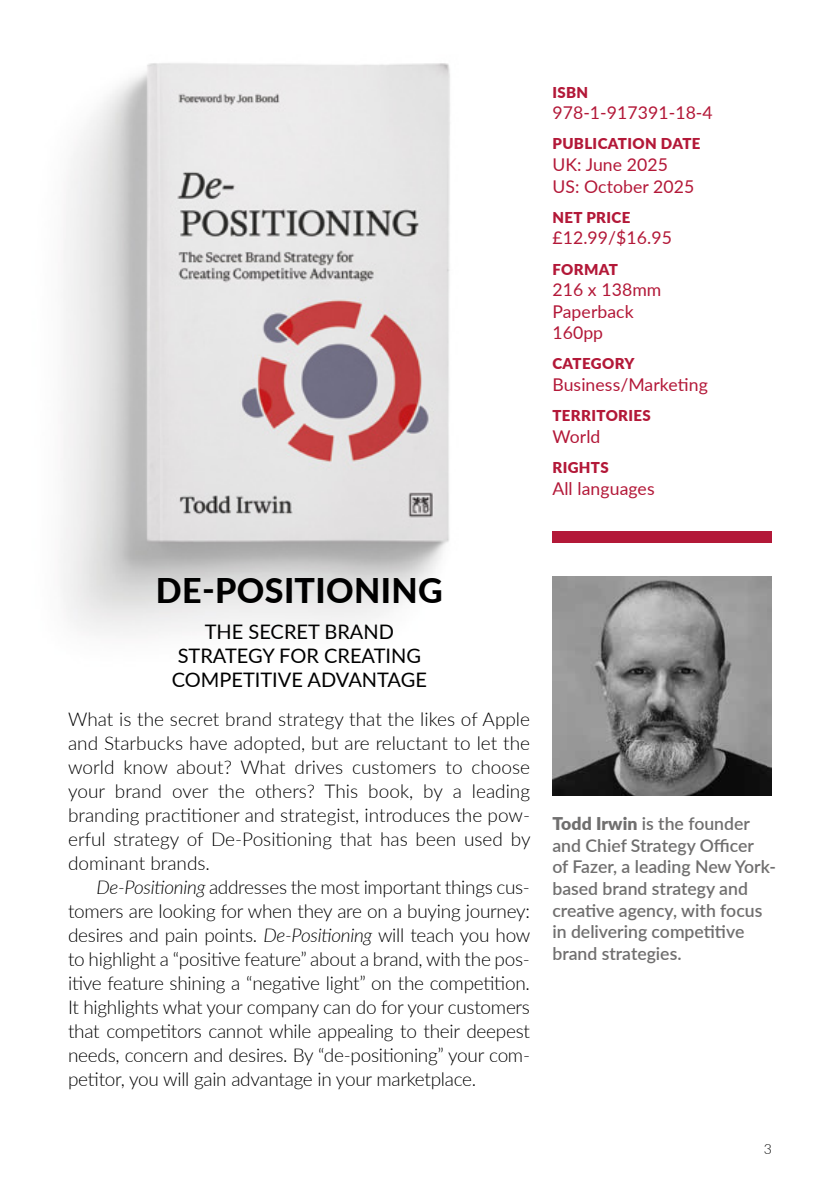
<style>
.page{position:relative;width:840px;height:1191px;background:#fff}
.page>*{position:absolute;margin:0;border:0;box-sizing:border-box;transform-origin:0 0}
.t1{font:800 34px "Lato";letter-spacing:.01em;color:#000}
.t2{font:20px/24px "Lato";color:#000;text-align:center}
.t3{font:300 19px/24px "Lato";letter-spacing:-.015em;color:#000;text-align:justify}
.t4{font:600 17.6px/21.6px "Lato";color:#706f6f}
.t5{font:17.6px/21.6px "Lato";letter-spacing:.005em;color:#b31838}
.t6{font:900 15px "Lato";letter-spacing:.025em;color:#b31838}
.t7{font:300 14px "Lato";color:#000}
.s1{font-style:italic}
.s2{font-weight:900}
</style>
<div class="page">
<img style="left:63px;top:63px;width:534px;height:572px">
<div style="left:552px;top:531px;width:219px;height:11px;background:#b31838"></div>
<img style="left:552px;top:576px;width:219px;height:219px">
<p class="t6" style="left:552px;top:81px;width:37px">ISBN</p>
<p class="t5" style="left:552px;top:101px;width:162px">978-1-917391-18-4</p>
<p class="t6" style="left:552px;top:133px;width:149px">PUBLICATION DATE</p>
<p class="t5" style="left:552px;top:153px;width:143px">UK: June 2025<br>US: October 2025</p>
<p class="t6" style="left:552px;top:206px;width:79px">NET PRICE</p>
<p class="t5" style="left:552px;top:226px;width:121px">£12.99/$16.95</p>
<p class="t6" style="left:552px;top:258px;width:67px">FORMAT</p>
<p class="t5" style="left:552px;top:278px;width:110px">216 x 138mm<br>Paperback<br>160pp</p>
<p class="t6" style="left:552px;top:353px;width:83px">CATEGORY</p>
<p class="t5" style="left:552px;top:373px;width:157px">Business/Marketing</p>
<p class="t6" style="left:552px;top:404px;width:100px">TERRITORIES</p>
<p class="t5" style="left:552px;top:425px;width:49px">World</p>
<p class="t6" style="left:552px;top:456px;width:58px">RIGHTS</p>
<p class="t5" style="left:552px;top:476px;width:104px">All languages</p>
<h1 class="t1" style="left:156px;top:566px;width:288px">DE-POSITIONING</h1>
<p class="t2" style="left:172px;top:618px;width:256px">THE SECRET BRAND<br>STRATEGY FOR CREATING<br>COMPETITIVE ADVANTAGE</p>
<p class="t3" style="left:68px;top:706px;width:463px">What is the secret brand strategy that the likes of Apple and Starbucks have adopted, but are reluctant to let the world know about? What drives customers to choose your brand over the others? This book, by a leading branding practitioner and strategist, introduces the pow&shy;erful strategy of De-Positioning that has been used by dominant brands.</p>
<p class="t3" style="left:68px;top:874px;width:463px;text-indent:28px"><span class="s1">De-Positioning</span> addresses the most important things cus&shy;tomers are looking for when they are on a buying journey: desires and pain points. <span class="s1">De-Positioning</span> will teach you how to highlight a “positive feature” about a brand, with the pos&shy;itive feature shining a “negative light” on the competition.<br>It highlights what your company can do for your customers that competitors cannot while appealing to their deepest needs, concern and desires. By “de-positioning” your com&shy;petitor, you will gain advantage in your marketplace.</p>
<p class="t4" style="left:552px;top:812px;width:225px"><span class="s2">Todd Irwin</span> is the founder and Chief Strategy Officer<br>of Fazer, a leading New York&shy;based brand strategy and creative agency, with focus in delivering competitive brand strategies.</p>
<p class="t7" style="left:763px;top:1139px;width:10px">3</p>
</div>
